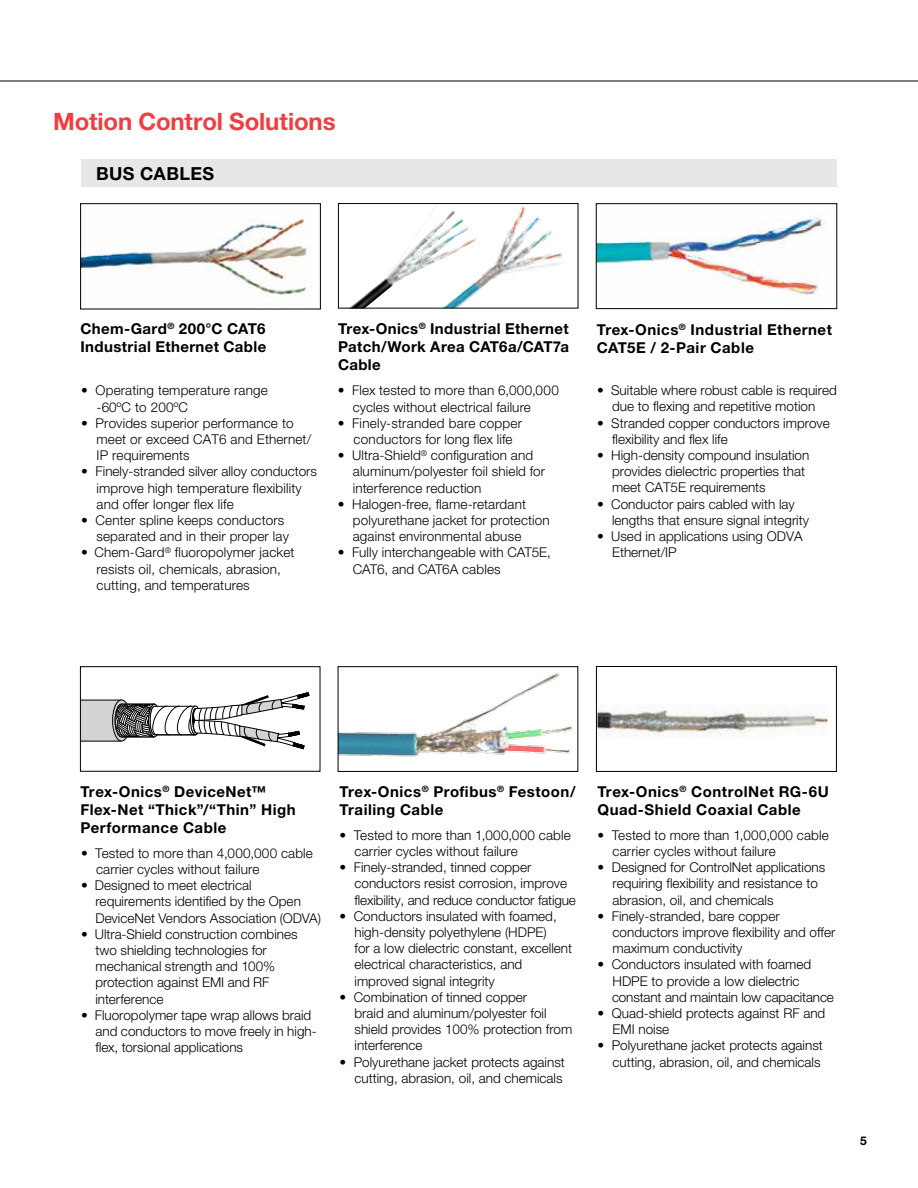
<style>
.page{position:relative;width:918px;height:1188px;background:#fff}
.page>*{position:absolute;margin:0;border:0;box-sizing:border-box;transform-origin:0 0}
.t1{font:700 24px "Helvetica Neue LT Std";letter-spacing:-.005em;color:#ef3e42}
.t2{font:700 18px "Helvetica Neue LT Std";letter-spacing:.025em;color:#000}
.t3{font:700 15px/18px "Helvetica Neue LT Std";letter-spacing:.03em;color:#000}
.t4{font:300 13.5px/16.2px "Helvetica Neue LT Std";color:#000}
.t5{font:300 13.5px/16.2px "Helvetica Neue LT Std";letter-spacing:.02em;color:#000;text-align:center}
.t6{font:700 12px "Helvetica Neue LT Std";color:#000}
</style>
<div class="page">
<img style="left:598px;top:708px;width:229px;height:30px">
<div style="left:596px;top:666px;width:241px;height:106px;border:1px solid #000"></div>
<div style="left:81px;top:160px;width:756px;height:27px;background:#e6e7e8"></div>
<img style="left:340px;top:672px;width:233px;height:85px">
<div style="left:338px;top:666px;width:240px;height:106px;border:1px solid #000"></div>
<svg style="left:82px;top:692px;width:227px;height:57px"></svg>
<div style="left:80px;top:666px;width:240px;height:105px;border:1px solid #000"></div>
<img style="left:348px;top:297px;width:129px;height:12px">
<img style="left:598px;top:217px;width:227px;height:82px">
<div style="left:596px;top:203px;width:241px;height:106px;border:1px solid #000"></div>
<img style="left:82px;top:219px;width:230px;height:78px">
<div style="left:80px;top:203px;width:241px;height:106px;border:1px solid #000"></div>
<hr style="left:0;top:81px;width:918px;height:1px;background:#000">
<img style="left:363px;top:205px;width:200px;height:101px">
<div style="left:338px;top:203px;width:240px;height:105px;border:1px solid #000"></div>
<h1 class="t1" style="left:53px;top:106px;width:284px">Motion Control Solutions</h1>
<h2 class="t2" style="left:96px;top:162px;width:120px">BUS CABLES</h2>
<p class="t3" style="left:80px;top:319px;width:187px">Chem-Gard<sup>®</sup> 200°C CAT6<br>Industrial Ethernet Cable</p>
<p class="t4" style="left:97px;top:382px;width:173px;text-indent:-16px">• Operating temperature range -60ºC to 200ºC</p>
<p class="t4" style="left:97px;top:415px;width:216px;text-indent:-16px">• Provides superior performance to meet or exceed CAT6 and Ethernet/<br>IP requirements</p>
<p class="t4" style="left:97px;top:463px;width:222px;text-indent:-16px">• Finely-stranded silver alloy conductors improve high temperature flexibility and offer longer flex life</p>
<p class="t4" style="left:97px;top:512px;width:194px;text-indent:-16px">• Center spline keeps conductors separated and in their proper lay</p>
<p class="t4" style="left:97px;top:544px;width:199px;text-indent:-16px">• Chem-Gard<sup>®</sup> fluoropolymer jacket resists oil, chemicals, abrasion, cutting, and temperatures</p>
<p class="t3" style="left:338px;top:319px;width:233px;text-align:justify">Trex-Onics<sup>®</sup> Industrial Ethernet Patch/Work Area CAT6a/CAT7a Cable</p>
<p class="t4" style="left:353px;top:382px;width:207px;text-indent:-15px">• Flex tested to more than 6,000,000 cycles without electrical failure</p>
<p class="t5" style="left:338px;top:415px;width:186px">• Finely-stranded bare copper conductors for long flex life</p>
<p class="t4" style="left:353px;top:447px;width:194px;text-indent:-15px">• Ultra-Shield<sup>®</sup> configuration and aluminum/polyester foil shield for interference reduction</p>
<p class="t4" style="left:353px;top:496px;width:198px;text-indent:-15px">• Halogen-free, flame-retardant polyurethane jacket for protection against environmental abuse</p>
<p class="t4" style="left:353px;top:544px;width:199px;text-indent:-15px">• Fully interchangeable with CAT5E,<br>CAT6, and CAT6A cables</p>
<p class="t3" style="left:597px;top:320px;width:237px">Trex-Onics<sup>®</sup> Industrial Ethernet<br>CAT5E / 2-Pair Cable</p>
<p class="t4" style="left:597px;top:382px;width:241px;text-align:center">• Suitable where robust cable is required due to flexing and repetitive motion</p>
<p class="t4" style="left:612px;top:414px;width:219px;text-indent:-15px">• Stranded copper conductors improve flexibility and flex life</p>
<p class="t4" style="left:612px;top:447px;width:199px;text-indent:-15px">• High-density compound insulation provides dielectric properties that meet CAT5E requirements</p>
<p class="t4" style="left:612px;top:495px;width:199px;text-indent:-15px">• Conductor pairs cabled with lay lengths that ensure signal integrity</p>
<p class="t4" style="left:612px;top:528px;width:192px;text-indent:-15px">• Used in applications using ODVA<br>Ethernet/IP</p>
<p class="t3" style="left:80px;top:782px;width:217px">Trex-Onics<sup>®</sup> DeviceNet™<br>Flex-Net “Thick”/“Thin” High<br>Performance Cable</p>
<p class="t4" style="left:96px;top:845px;width:218px;text-indent:-15px">• Tested to more than 4,000,000 cable carrier cycles without failure</p>
<p class="t4" style="left:95px;top:877px;width:227px;text-indent:-14px">• Designed to meet electrical requirements identified by the Open<br>DeviceNet Vendors Association (ODVA)</p>
<p class="t4" style="left:95px;top:926px;width:204px;text-indent:-14px">• Ultra-Shield construction combines two shielding technologies for mechanical strength and 100% protection against EMI and RF interference</p>
<p class="t4" style="left:95px;top:1007px;width:223px;text-indent:-14px">• Fluoropolymer tape wrap allows braid and conductors to move freely in high&shy;flex, torsional applications</p>
<p class="t3" style="left:340px;top:782px;width:238px">Trex-Onics<sup>®</sup> Profibus<sup>®</sup> Festoon/<br>Trailing Cable</p>
<p class="t3" style="left:597px;top:782px;width:233px">Trex-Onics<sup>®</sup> ControlNet RG-6U<br>Quad-Shield Coaxial Cable</p>
<p class="t4" style="left:355px;top:827px;width:218px;text-indent:-15px">• Tested to more than 1,000,000 cable carrier cycles without failure</p>
<p class="t4" style="left:355px;top:859px;width:223px;text-indent:-15px">• Finely-stranded, tinned copper conductors resist corrosion, improve flexibility, and reduce conductor fatigue</p>
<p class="t4" style="left:355px;top:908px;width:219px;text-indent:-15px">• Conductors insulated with foamed, high-density polyethylene (HDPE)<br>for a low dielectric constant, excellent electrical characteristics, and improved signal integrity</p>
<p class="t4" style="left:355px;top:989px;width:219px;text-indent:-15px">• Combination of tinned copper<br>braid and aluminum/polyester foil shield provides 100% protection from interference</p>
<p class="t4" style="left:340px;top:1053px;width:227px;text-align:right">• Polyurethane jacket protects against cutting, abrasion, oil, and chemicals</p>
<p class="t4" style="left:613px;top:827px;width:218px;text-indent:-15px">• Tested to more than 1,000,000 cable carrier cycles without failure</p>
<p class="t4" style="left:613px;top:859px;width:214px;text-indent:-15px">• Designed for ControlNet applications requiring flexibility and resistance to abrasion, oil, and chemicals</p>
<p class="t4" style="left:613px;top:908px;width:224px;text-indent:-15px">• Finely-stranded, bare copper conductors improve flexibility and offer maximum conductivity</p>
<p class="t4" style="left:612px;top:956px;width:223px;text-indent:-14px">• Conductors insulated with foamed<br>HDPE to provide a low dielectric constant and maintain low capacitance</p>
<p class="t4" style="left:613px;top:1005px;width:214px;text-indent:-15px">• Quad-shield protects against RF and<br>EMI noise</p>
<p class="t4" style="left:598px;top:1037px;width:227px;text-align:right">• Polyurethane jacket protects against cutting, abrasion, oil, and chemicals</p>
<p class="t6" style="left:860px;top:1133px;width:8px">5</p>
</div>
